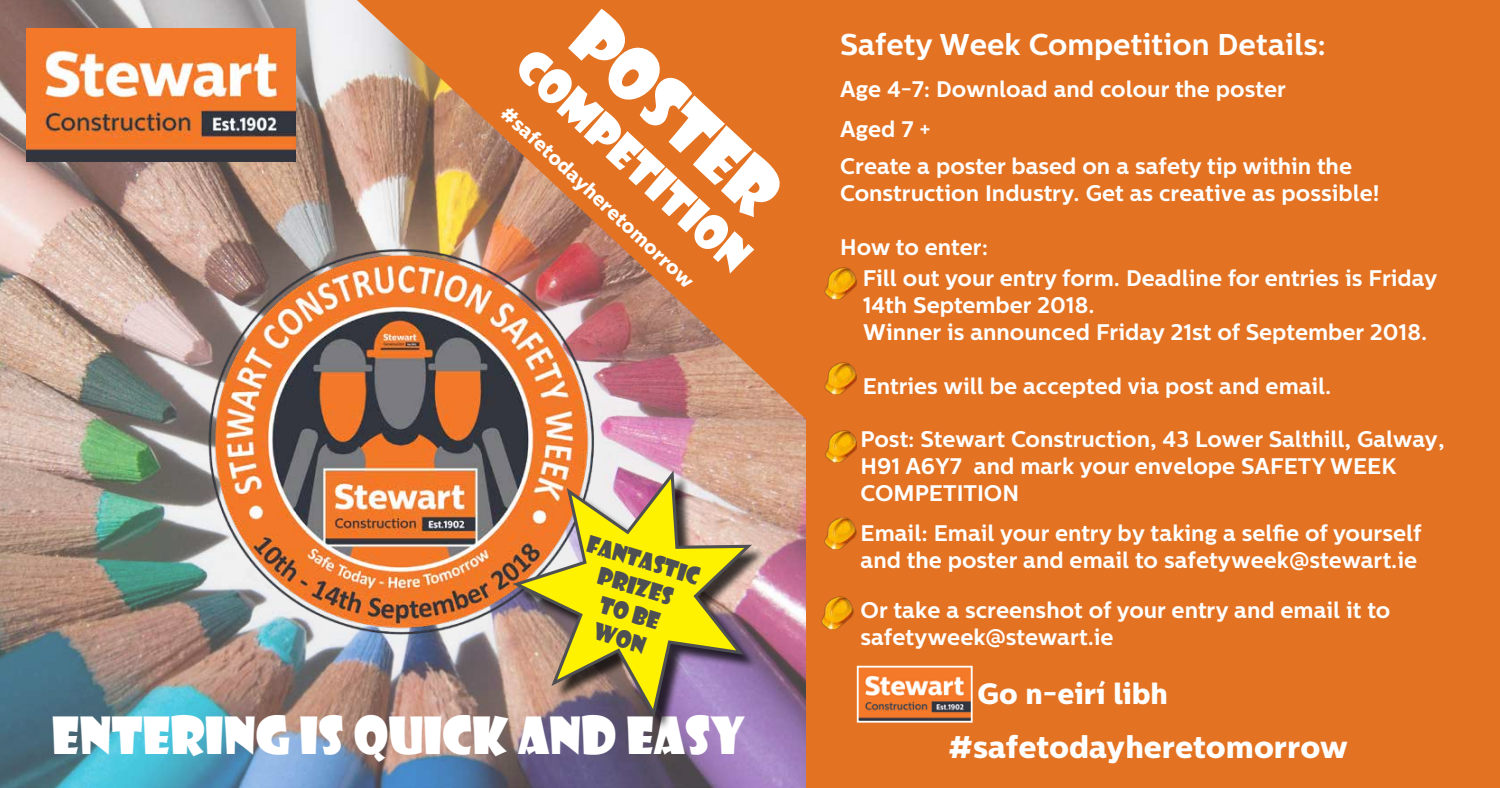
<style>
.page{position:relative;width:1500px;height:788px;background:#fff}
.page>*{position:absolute;margin:0;border:0;box-sizing:border-box;transform-origin:0 0}
.t1{font:68.75px "Showcard Gothic";color:#fff}
.t2{font:50px "Showcard Gothic";color:#fff}
.t3{font:45px "Showcard Gothic";color:#fff}
.t4{font:800 31.25px "Centrale Sans";color:#fff}
.t5{font:700 30px "Centrale Sans";color:#fff}
.t6{font:800 29.25px "Centrale Sans";color:#fff}
.t7{font:22.62px/27.1px "Showcard Gothic";color:#4d4f53;text-align:center}
.t8{font:700 22.5px/27px "Centrale Sans";color:#fff}
.t9{font:800 20px "Centrale Sans";color:#fff}
</style>
<div class="page">
<img style="left:0;top:0;width:806px;height:787px">
<img style="left:27px;top:29px;width:268px;height:132px">
<img style="left:149px;top:189px;width:508px;height:508px">
<img style="left:357px;top:0;width:449px;height:420px">
<div style="left:516px;top:474px;width:250px;height:257px;background:#000;opacity:.75"></div>
<img style="left:508px;top:470px;width:248px;height:251px">
<div style="left:806px;top:0;width:694px;height:788px;background:#e37222"></div>
<img style="left:825px;top:430px;width:32px;height:32px">
<img style="left:824px;top:517px;width:33px;height:33px">
<img style="left:822px;top:597px;width:32px;height:32px">
<img style="left:824px;top:267px;width:33px;height:32px">
<img style="left:824px;top:362px;width:33px;height:33px">
<img style="left:860px;top:668px;width:110px;height:51px">
<div style="left:857px;top:665px;width:116px;height:57px;border:2px solid #fff"></div>
<h1 class="t1" style="left:614px;top:-7px;width:258px;rotate:43deg">POSTER</h1>
<h3 class="t3" style="left:544px;top:36px;width:302px;rotate:43deg">COMPETITION</h3>
<p class="t9" style="left:512px;top:100px;width:257px;rotate:43deg">#safetodayheretomorrow</p>
<p class="t7" style="left:592px;top:529px;width:118px;rotate:17deg">FANTASTIC<br>PRIZES<br>TO BE<br>WON</p>
<h2 class="t2" style="left:52px;top:702px;width:695px">ENTERING IS QUICK AND EASY</h2>
<h3 class="t5" style="left:840px;top:26px;width:488px">Safety Week Competition Details:</h3>
<p class="t8" style="left:840px;top:69px;width:447px;line-height:40.8px">Age 4-7: Download and colour the poster<br>Aged 7 +</p>
<p class="t8" style="left:840px;top:153px;width:541px">Create a poster based on a safety tip within the<br>Construction Industry. Get as creative as possible!</p>
<p class="t8" style="left:840px;top:234px;width:149px">How to enter:</p>
<p class="t8" style="left:863px;top:265px;width:576px;text-indent:-22px">• Fill out your entry form. Deadline for entries is Friday<br>14th September 2018.<br>Winner is announced Friday 21st of September 2018.</p>
<p class="t8" style="left:840px;top:373px;width:493px">• Entries will be accepted via post and email.</p>
<p class="t8" style="left:838px;top:426px;width:608px">• Post: Stewart Construction, 43 Lower Salthill, Galway,</p>
<p class="t8" style="left:861px;top:453px;width:537px">H91 A6Y7 and mark your envelope SAFETY WEEK</p>
<p class="t8" style="left:861px;top:480px;width:160px">COMPETITION</p>
<p class="t8" style="left:838px;top:507px;width:11px">•</p>
<p class="t8" style="left:838px;top:519px;width:585px;text-align:right">• Email: Email your entry by taking a selfie of yourself and the poster and email to safetyweek@stewart.ie</p>
<p class="t8" style="left:861px;top:597px;width:531px;text-indent:-22px">• Or take a screenshot of your entry and email it to safetyweek@stewart.ie</p>
<p class="t6" style="left:977px;top:675px;width:192px">Go n-eirí libh</p>
<h3 class="t4" style="left:948px;top:727px;width:401px">#safetodayheretomorrow</h3>
</div>
